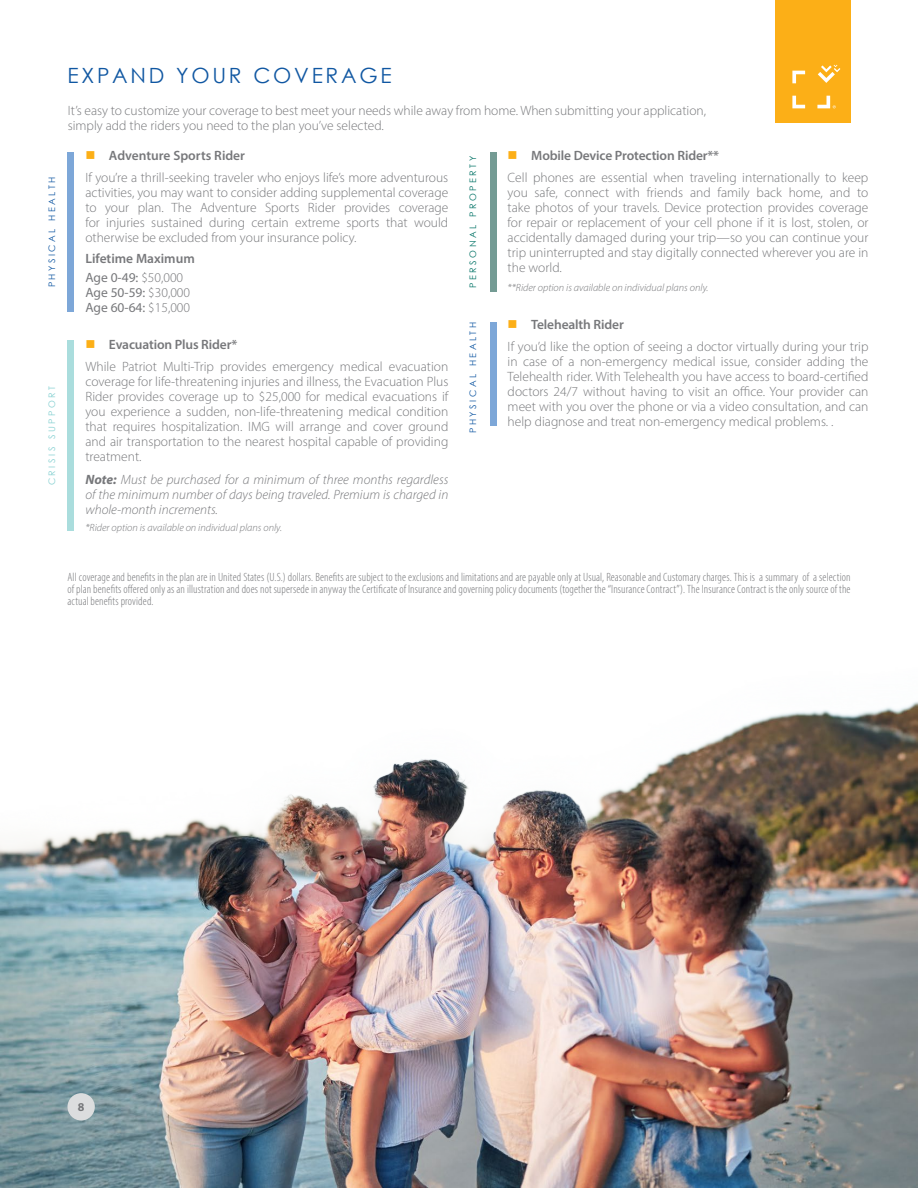
<style>
.page{position:relative;width:918px;height:1188px;background:#fff}
.page>*{position:absolute;margin:0;border:0;box-sizing:border-box;transform-origin:0 0}
.t1{font:21px "Century Gothic";letter-spacing:.13em;color:#1057a2}
.t2{font:300 13.5px/15px "Myriad Pro";color:#77787b}
.t3{font:italic 300 13.5px/15px "Myriad Pro";color:#77787b;text-align:justify}
.t4{font:13.5px/15px "Myriad Pro";color:#77787b}
.t5{font:600 13.5px/19.2px "Myriad Pro";color:#77787b}
.t6{font:300 condensed 12px/12px "Myriad Pro";letter-spacing:.01em;color:#77787b;text-align:justify}
.t7{font:700 12px "Myriad Pro";color:#77787b}
.t8{font:italic 300 10.5px "Myriad Pro";color:#77787b}
.t9{font:9px "Century Gothic";letter-spacing:.28em;color:#1057a2}
.t10{font:9px "Century Gothic";letter-spacing:.28em;color:#037366}
.t11{font:9px "Century Gothic";letter-spacing:.28em;color:#85d0d1}
.s1{color:#fcaf17}
.s2{font-weight:600}
.s3{font-weight:400}
.s4{font-weight:300}
.s5{font-weight:700}
</style>
<div class="page">
<img style="left:0;top:701px;width:918px;height:487px">
<div style="left:776px;top:0;width:75px;height:122px;background:#fcaf17"></div>
<svg style="left:818px;top:65px;width:22px;height:18px"></svg>
<svg style="left:792px;top:71px;width:13px;height:12px"></svg>
<svg style="left:792px;top:96px;width:13px;height:12px"></svg>
<svg style="left:817px;top:96px;width:19px;height:12px"></svg>
<div style="left:67px;top:152px;width:7px;height:160px;background:#7da7d8"></div>
<div style="left:490px;top:152px;width:6px;height:140px;background:#749b94"></div>
<div style="left:67px;top:340px;width:7px;height:191px;background:#add"></div>
<div style="left:490px;top:322px;width:6px;height:104px;background:#7da7d8"></div>
<div style="left:67px;top:1093px;width:28px;height:27px;background:#dcddde;border-radius:50%"></div>
<p class="t9" style="left:46px;top:287px;width:112px;rotate:-90deg">PHYSICAL HEALTH</p>
<p class="t11" style="left:46px;top:485px;width:101px;rotate:-90deg">CRISIS SUPPORT</p>
<h1 class="t1" style="left:68px;top:61px;width:326px">EXPAND YOUR COVERAGE</h1>
<p class="t2" style="left:68px;top:103px;width:640px">It’s easy to customize your coverage to best meet your needs while away from home. When submitting your application, simply add the riders you need to the plan you’ve selected.</p>
<p class="t2" style="left:85px;top:145px;width:364px;line-height:21.8px"><span class="s1">■</span> <span class="s2">Adventure Sports Rider<br></span>If you’re a thrill-seeking traveler who enjoys life’s more adventurous</p>
<p class="t2" style="left:85px;top:185px;width:364px;text-align:justify">activities, you may want to consider adding supplemental coverage to your plan. The Adventure Sports Rider provides coverage for injuries sustained during certain extreme sports that would otherwise be excluded from your insurance policy.</p>
<p class="t5" style="left:85px;top:248px;width:111px">Lifetime Maximum<br><span class="s3">Age 0-49:</span> <span class="s4">$50,000</span></p>
<p class="t4" style="left:85px;top:285px;width:106px">Age 50-59: <span class="s4">$30,000<br></span>Age 60-64: <span class="s4">$15,000</span></p>
<p class="t2" style="left:85px;top:333px;width:364px;line-height:21.8px"><span class="s1">■</span> <span class="s2">Evacuation Plus Rider*<br></span>While Patriot Multi-Trip provides emergency medical evacuation</p>
<p class="t2" style="left:85px;top:374px;width:365px;text-align:justify">coverage for life-threatening injuries and illness, the Evacuation Plus Rider provides coverage up to $25,000 for medical evacuations if you experience a sudden, non-life-threatening medical condition that requires hospitalization. IMG will arrange and cover ground and air transportation to the nearest hospital capable of providing treatment.</p>
<p class="t3" style="left:85px;top:472px;width:365px"><span class="s5">Note:</span> Must be purchased for a minimum of three months regardless of the minimum number of days being traveled. Premium is charged in whole-month increments.</p>
<p class="t8" style="left:85px;top:521px;width:198px">*Rider option is available on individual plans only.</p>
<p class="t10" style="left:467px;top:288px;width:133px;rotate:-90deg">PERSONAL PROPERTY</p>
<p class="t9" style="left:467px;top:433px;width:112px;rotate:-90deg">PHYSICAL HEALTH</p>
<p class="t2" style="left:508px;top:145px;width:362px;line-height:21.8px"><span class="s1">■</span> <span class="s2">Mobile Device Protection Rider**<br></span>Cell phones are essential when traveling internationally to keep</p>
<p class="t2" style="left:508px;top:185px;width:362px;text-align:justify">you safe, connect with friends and family back home, and to take photos of your travels. Device protection provides coverage for repair or replacement of your cell phone if it is lost, stolen, or accidentally damaged during your trip—so you can continue your trip uninterrupted and stay digitally connected wherever you are in the world.</p>
<p class="t8" style="left:508px;top:282px;width:202px">**Rider option is available on individual plans only.</p>
<p class="t2" style="left:508px;top:313px;width:362px;line-height:21.8px"><span class="s1">■</span> <span class="s2">Telehealth Rider<br></span>If you’d like the option of seeing a doctor virtually during your trip</p>
<p class="t2" style="left:508px;top:354px;width:362px;text-align:justify">in case of a non-emergency medical issue, consider adding the Telehealth rider. With Telehealth you have access to board-certified doctors 24/7 without having to visit an office. Your provider can meet with you over the phone or via a video consultation, and can help diagnose and treat non-emergency medical problems. .</p>
<p class="t6" style="left:68px;top:571px;width:785px">All coverage and benefits in the plan are in United States (U.S.) dollars. Benefits are subject to the exclusions and limitations and are payable only at Usual, Reasonable and Customary charges. This is a summary of a selection of plan benefits offered only as an illustration and does not supersede in anyway the Certificate of Insurance and governing policy documents (together the “Insurance Contract”). The Insurance Contract is the only source of the actual benefits provided.</p>
<p class="t7" style="left:78px;top:1099px;width:8px">8</p>
</div>
